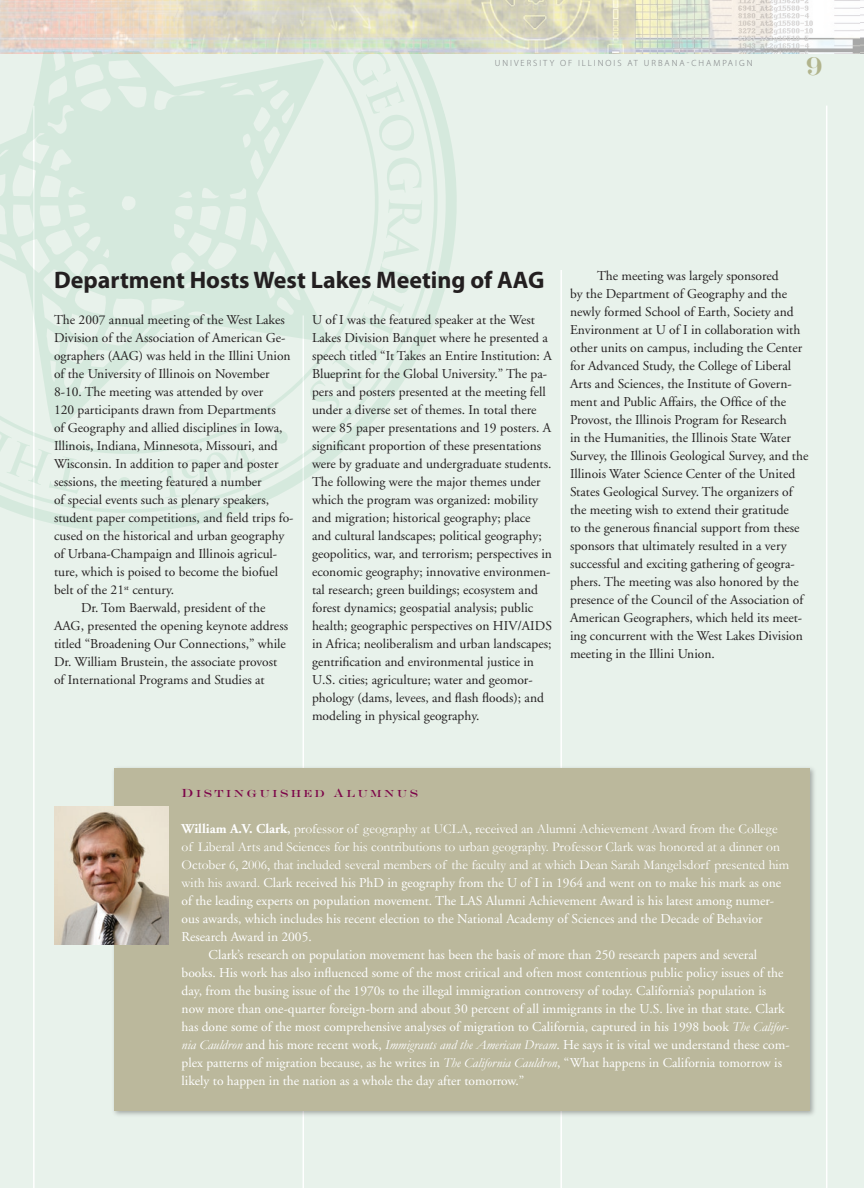
<style>
.page{position:relative;width:864px;height:1188px;background:#fff}
.page>*{position:absolute;margin:0;border:0;box-sizing:border-box;transform-origin:0 0}
.t1{font:700 24px "Myriad Pro";color:#231f20}
.t2{font:13.5px/18px "Adobe Garamond";color:#231f20}
.t3{font:13.5px "Adobe Garamond";color:#fff}
.t4{font:13.5px/18px "Garamond";color:#fff}
.t5{font:10.5px "Engravers";letter-spacing:.23em;color:#7d0449}
.t6{font:300 9px "Myriad Pro";letter-spacing:.22em;color:#76787b}
.s1{font-size:12px}
.s2{font-family:"Adobe Garamond";font-weight:700}
.s3{font-family:"Adobe Garamond";font-weight:600}
.s4{font-family:"Garamond"}
.s5{font-family:"Garamond";font-style:italic}
</style>
<div class="page">
<img style="left:0;top:0;width:864px;height:54px">
<div style="left:1px;top:54px;width:863px;height:1134px;background:#e8f2eb"></div>
<hr style="left:560px;top:270px;width:2px;height:918px;background:#fff">
<hr style="left:303px;top:315px;width:1px;height:873px;background:#fff">
<hr style="left:33px;top:106px;width:2px;height:1082px;background:#fff">
<hr style="left:826px;top:106px;width:1px;height:1082px;background:#fff">
<svg style="left:0;top:51px;width:489px;height:498px"></svg>
<svg style="left:0;top:51px;width:330px;height:382px"></svg>
<div style="left:110px;top:765px;width:708px;height:354px;background:#231f20;opacity:.35"></div>
<div style="left:114px;top:768px;width:696px;height:343px;background:#bbb89c"></div>
<img style="left:54px;top:806px;width:114px;height:139px">
<p class="t6" style="left:495px;top:58px;width:259px">UNIVERSITY OF I LLINOIS AT URBANA-CHAMPAIGN</p>
<h1 class="t1" style="left:54px;top:264px;width:492px">Department Hosts West Lakes Meeting of AAG</h1>
<p class="t2" style="left:54px;top:311px;width:232px">The 2007 annual meeting of the West Lakes</p>
<p class="t2" style="left:54px;top:329px;width:233px">Division of the Association of American Ge-</p>
<p class="t2" style="left:54px;top:347px;width:238px">ographers (AAG) was held in the Illini Union</p>
<p class="t2" style="left:54px;top:365px;width:217px">of the University of Illinois on November</p>
<p class="t2" style="left:54px;top:383px;width:211px">8-10. The meeting was attended by over</p>
<p class="t2" style="left:54px;top:401px;width:223px">120 participants drawn from Departments</p>
<p class="t2" style="left:54px;top:419px;width:230px">of Geography and allied disciplines in Iowa,</p>
<p class="t2" style="left:54px;top:437px;width:225px">Illinois, Indiana, Minnesota, Missouri, and</p>
<p class="t2" style="left:54px;top:455px;width:226px">Wisconsin. In addition to paper and poster</p>
<p class="t2" style="left:54px;top:473px;width:209px">sessions, the meeting featured a number</p>
<p class="t2" style="left:54px;top:491px;width:217px">of special events such as plenary speakers,</p>
<p class="t2" style="left:54px;top:509px;width:241px">student paper competitions, and field trips fo-</p>
<p class="t2" style="left:54px;top:527px;width:232px">cused on the historical and urban geography</p>
<p class="t2" style="left:54px;top:545px;width:225px">of Urbana-Champaign and Illinois agricul-</p>
<p class="t2" style="left:54px;top:563px;width:226px">ture, which is poised to become the biofuel</p>
<p class="t2" style="left:54px;top:581px;width:122px">belt of the 21<sup>st</sup> century.</p>
<p class="t2" style="left:81px;top:599px;width:186px">Dr. Tom Baerwald, president of the</p>
<p class="t2" style="left:54px;top:617px;width:236px">AAG, presented the opening keynote address</p>
<p class="t2" style="left:54px;top:635px;width:233px">titled “Broadening Our Connections,” while</p>
<p class="t2" style="left:54px;top:653px;width:225px">Dr. William Brustein, the associate provost</p>
<p class="t2" style="left:54px;top:671px;width:212px">of International Programs and Studies at</p>
<p class="t2" style="left:312px;top:311px;width:242px">U of I was the featured speaker at the West Lakes Division Banquet where he presented a speech titled “It Takes an Entire Institution: A Blueprint for the Global University.” The pa&shy;pers and posters presented at the meeting fell under a diverse set of themes. In total there were 85 paper presentations and 19 posters. A significant proportion of these presentations were by graduate and undergraduate students.<br>The following were the major themes under which the program was organized: mobility and migration; historical geography; place and cultural landscapes; political geography; geopolitics, war, and terrorism; perspectives in economic geography; innovative environmen&shy;tal research; green buildings; ecosystem and forest dynamics; geospatial analysis; public health; geographic perspectives on HIV/AIDS in Africa; neoliberalism and urban landscapes; gentrification and environmental justice in U.S. cities; agriculture; water and geomor&shy;phology (dams, levees, and flash floods); and modeling in physical geography.</p>
<p class="t2" style="left:570px;top:267px;width:240px;text-indent:27px">The meeting was largely sponsored<br>by the Department of Geography and the newly formed School of Earth, Society and Environment at U of I in collaboration with other units on campus, including the Center for Advanced Study, the College of Liberal Arts and Sciences, the Institute of Govern&shy;ment and Public Affairs, the Office of the Provost, the Illinois Program for Research<br>in the Humanities, the Illinois State Water Survey, the Illinois Geological Survey, and the Illinois Water Science Center of the United States Geological Survey. The organizers of the meeting wish to extend their gratitude<br>to the generous financial support from these sponsors that ultimately resulted in a very successful and exciting gathering of geogra&shy;phers. The meeting was also honored by the presence of the Council of the Association of American Geographers, which held its meet&shy;ing concurrent with the West Lakes Division meeting in the Illini Union.</p>
<p class="t5" style="left:182px;top:787px;width:238px"><span class="s1">D</span> ISTINGUISHED <span class="s1">A</span>LUMNUS</p>
<p class="t4" style="left:182px;top:819px;width:609px"><span class="s2">William A.V. Clark</span><span class="s3">,</span> professor of geography at UCLA, received an Alumni Achievement Award from the College of Liberal Arts and Sciences for his contributions to urban geography. Professor Clark was honored at a dinner on<br>October 6, 2006, that included several members of the faculty and at which Dean Sarah Mangelsdorf presented him</p>
<p class="t3" style="left:182px;top:875px;width:601px"><span class="s4">with his award.</span> Clark received his PhD in geography from the U of I in 1964 and went on to make his mark as one</p>
<p class="t3" style="left:182px;top:893px;width:594px">of the leading experts on population movement. The LAS Alumni Achievement Award is his latest among numer-</p>
<p class="t3" style="left:182px;top:911px;width:583px">ous awards, which includes his recent election to the National Academy of Sciences and the Decade of Behavior</p>
<p class="t3" style="left:182px;top:929px;width:132px">Research Award in 2005.</p>
<p class="t3" style="left:209px;top:947px;width:550px">Clark’s research on population movement has been the basis of more than 250 research papers and several</p>
<p class="t3" style="left:182px;top:965px;width:603px">books. His work has also influenced some of the most critical and often most contentious public policy issues of the</p>
<p class="t3" style="left:182px;top:983px;width:586px">day, from the busing issue of the 1970s to the illegal immigration controversy of today. California’s population is</p>
<p class="t3" style="left:182px;top:1001px;width:605px">now more than one-quarter foreign-born and about 30 percent of all immigrants in the U.S. live in that state. Clark</p>
<p class="t3" style="left:182px;top:1019px;width:609px">has done some of the most comprehensive analyses of migration to California, captured in his 1998 book <span class="s5">The Califor-</span></p>
<p class="t3" style="left:182px;top:1037px;width:610px"><span class="s5">nia Cauldron</span> and his more recent work, <span class="s5">Immigrants and the American Dream</span>. He says it is vital we understand these com-</p>
<p class="t3" style="left:182px;top:1055px;width:602px">plex patterns of migration because, as he writes in <span class="s5">The California Cauldron</span>, “What happens in California tomorrow is</p>
<p class="t3" style="left:182px;top:1073px;width:344px">likely to happen in the nation as a whole the day after tomorrow.”</p>
</div>
